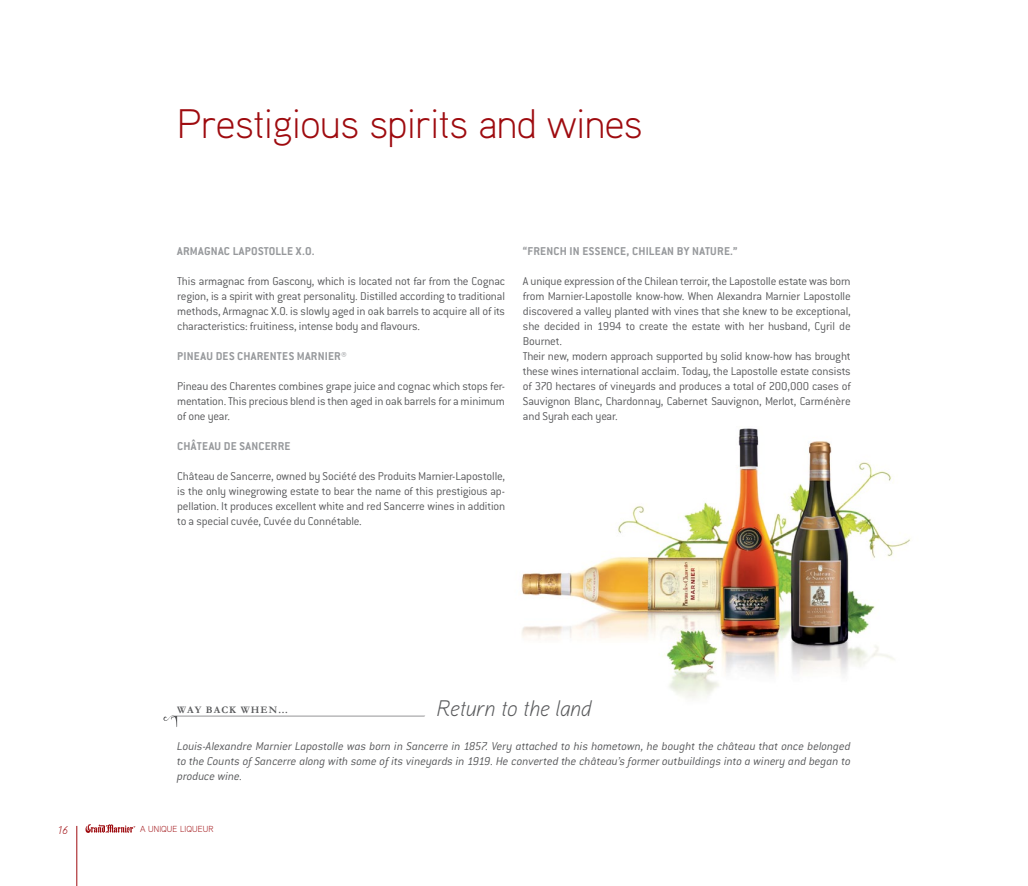
<style>
.page{position:relative;width:1028px;height:886px;background:#fff}
.page>*{position:absolute;margin:0;border:0;box-sizing:border-box;transform-origin:0 0}
.t1{font:300 41.25px "Aaux";letter-spacing:-.01em;color:#9e0b0f}
.t2{font:italic 300 22.5px "Aaux";color:#58595b}
.t3{font:300 12.5px/15px "Conduit ITC";letter-spacing:-.015em;color:#58595b;text-align:justify}
.t4{font:italic 300 12.5px/15px "Conduit ITC";letter-spacing:-.005em;color:#58595b;text-align:justify}
.t5{font:700 12.5px "Conduit ITC";letter-spacing:.02em;color:#97999c}
.t6{font:italic 300 11.25px "Aaux";color:#9e0b0f}
.t7{font:700 10px "Garamond";letter-spacing:.11em;color:#58595b}
.t8{font:300 8.75px "Aaux";letter-spacing:.01em;color:#9e0b0f}
</style>
<div class="page">
<svg style="left:85px;top:824px;width:50px;height:9px"></svg>
<hr style="left:77px;top:826px;width:1px;height:60px;background:#9e0b0f">
<img style="left:521px;top:428px;width:390px;height:270px">
<svg style="left:163px;top:715px;width:262px;height:12px"></svg>
<h1 class="t1" style="left:177px;top:98px;width:467px">Prestigious spirits and wines</h1>
<p class="t5" style="left:177px;top:244px;width:14px">ARMAGNAC</p>
<p class="t5" style="left:233px;top:244px;width:26px">LAPOSTOLLE</p>
<p class="t5" style="left:296px;top:244px;width:20px">X.O.</p>
<p class="t3" style="left:177px;top:274px;width:329px">This armagnac from Gascony, which is located not far from the Cognac region, is a spirit with great personality. Distilled according to traditional methods, Armagnac X.O. is slowly aged in oak barrels to acquire all of its characteristics: fruitiness, intense body and flavours.</p>
<p class="t5" style="left:177px;top:349px;width:7px">PINEA</p>
<p class="t5" style="left:206px;top:349px;width:17px">U DES</p>
<p class="t5" style="left:237px;top:349px;width:14px">CHARENTES</p>
<p class="t5" style="left:297px;top:349px;width:16px">MARNIER</p>
<p class="t5" style="left:341px;top:349px;width:7px">®</p>
<p class="t3" style="left:177px;top:379px;width:329px">Pineau des Charentes combines grape juice and cognac which stops fer&shy;mentation. This precious blend is then aged in oak barrels for a minimum of one year.</p>
<p class="t5" style="left:177px;top:439px;width:76px">CHÂTEAU DE SANCERRE</p>
<p class="t3" style="left:177px;top:469px;width:329px">Château de Sancerre, owned by Société des Produits Marnier-Lapostolle, is the only winegrowing estate to bear the name of this prestigious ap&shy;pellation. It produces excellent white and red Sancerre wines in addition to a special cuvée, Cuvée du Connétable.</p>
<p class="t5" style="left:523px;top:244px;width:216px">“FRENCH IN ESSENCE, CHILEAN BY NATURE.”</p>
<p class="t3" style="left:523px;top:274px;width:329px;text-align:left">A unique expression of the Chilean terroir, the Lapostolle estate was born from Marnier-Lapostolle know-how. When Alexandra Marnier Lapostolle discovered a valley planted with vines that she knew to be exceptional, she decided in 1994 to create the estate with her husband, Cyril de Bournet.<br>Their new, modern approach supported by solid know-how has brought these wines international acclaim. Today, the Lapostolle estate consists of 370 hectares of vineyards and produces a total of 200,000 cases of Sauvignon Blanc, Chardonnay, Cabernet Sauvignon, Merlot, Carménère and Syrah each year.</p>
<h2 class="t2" style="left:436px;top:694px;width:156px">Return to the land</h2>
<p class="t4" style="left:177px;top:739px;width:675px">Louis-Alexandre Marnier Lapostolle was born in Sancerre in 1857. Very attached to his hometown, he bought the château that once belonged to the Counts of Sancerre along with some of its vineyards in 1919. He converted the château’s former outbuildings into a winery and began to produce wine.</p>
<p class="t7" style="left:177px;top:704px;width:113px">WAY BACK WHEN…</p>
<p class="t6" style="left:58px;top:823px;width:11px">16</p>
<p class="t8" style="left:140px;top:823px;width:75px">A UNIQUE LIQUEUR</p>
</div>
